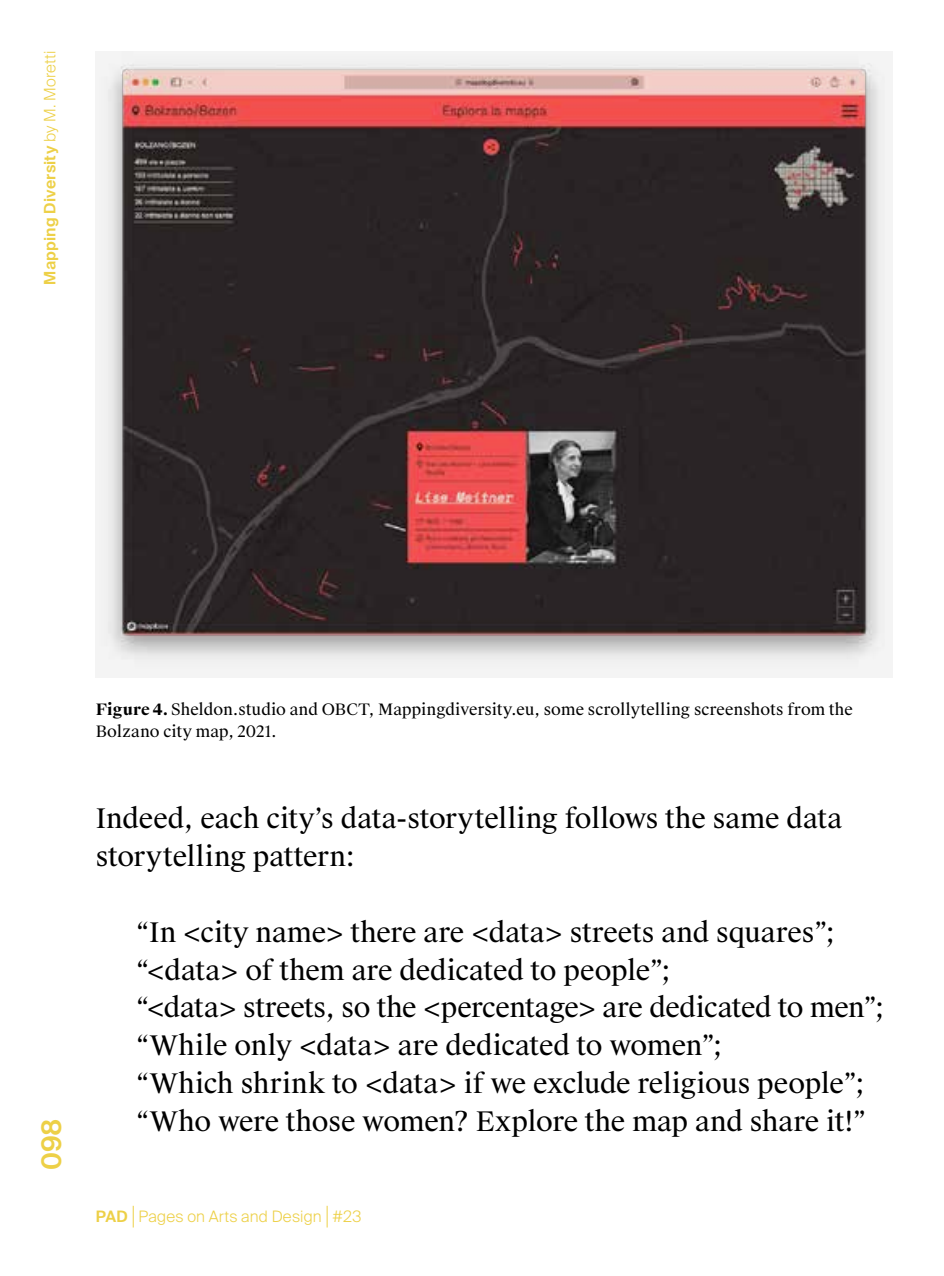
<style>
.page{position:relative;width:944px;height:1276px;background:#fff}
.page>*{position:absolute;margin:0;border:0;box-sizing:border-box;transform-origin:0 0}
.t1{font:27px/37.8px "Suisse Works";letter-spacing:-.005em;color:#000}
.t2{font:600 27px "Suisse Intl";color:#edd047}
.t3{font:15.75px/22.5px "Suisse Works";letter-spacing:.005em;color:#000}
.t4{font:600 15.75px "Suisse Intl";letter-spacing:.015em;color:#edd047}
.t5{font:300 15.75px "Suisse Intl";letter-spacing:.015em;color:#edd047}
.s1{font-weight:300}
.s2{font-weight:700}
.s3{font-weight:600}
</style>
<div class="page">
<svg style="left:133px;top:1205px;width:1px;height:22px"></svg>
<svg style="left:327px;top:1205px;width:1px;height:22px"></svg>
<img style="left:96px;top:51px;width:797px;height:619px">
<p class="t4" style="left:41px;top:285px;width:235px;rotate:-90deg">Mapping Diversity <span class="s1">by M. Moretti</span></p>
<p class="t2" style="left:36px;top:1170px;width:53px;rotate:-90deg">098</p>
<p class="t3" style="left:96px;top:698px;width:759px"><span class="s2">Figure 4.</span> Sheldon.studio and OBCT, Mappingdiversity.eu, some scrollytelling screenshots from the<br>Bolzano city map, 2021.</p>
<p class="t1" style="left:96px;top:800px;width:748px">Indeed, each city’s data-storytelling follows the same data storytelling pattern:</p>
<p class="t1" style="left:136px;top:914px;width:750px">“In &lt;city name&gt; there are &lt;data&gt; streets and squares”; “&lt;data&gt; of them are dedicated to people”;<br>“&lt;data&gt; streets, so the &lt;percentage&gt; are dedicated to men”; “While only &lt;data&gt; are dedicated to women”;<br>“Which shrink to &lt;data&gt; if we exclude religious people”; “Who were those women? Explore the map and share it!”</p>
<p class="t5" style="left:96px;top:1207px;width:267px"><span class="s3">PAD</span> Pages on Arts and Design #23</p>
</div>
